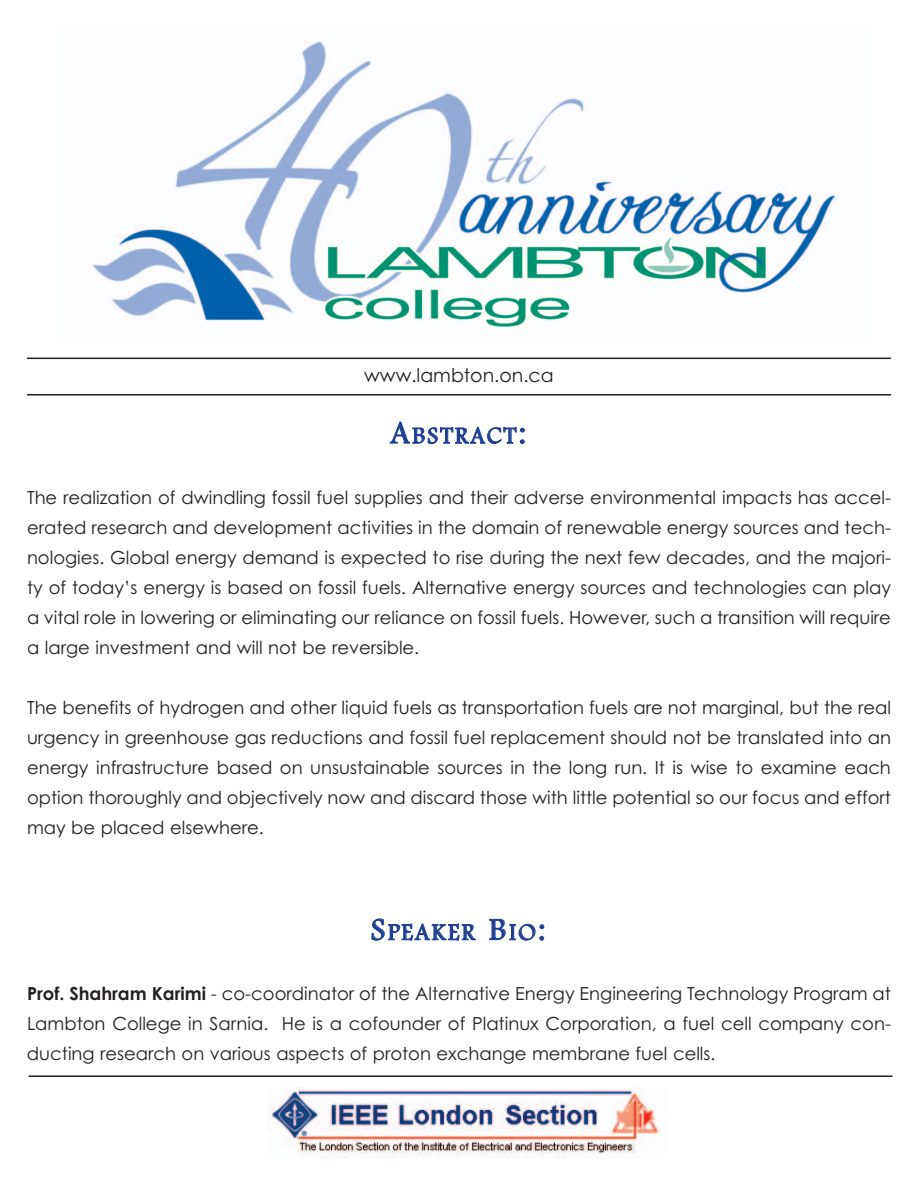
<style>
.page{position:relative;width:918px;height:1188px;background:#fff}
.page>*{position:absolute;margin:0;border:0;box-sizing:border-box;transform-origin:0 0}
.t1{font:24.3px "Footlight MT Light";letter-spacing:.08em;color:#1c3d92}
.t2{font:18.9px "Century Gothic";color:#231f20}
.t3{font:18px/30px "Century Gothic";color:#231f20;text-align:justify}
.s1{font-size:32.4px}
.s2{font-weight:700}
</style>
<div class="page">
<img style="left:92px;top:41px;width:744px;height:287px">
<hr style="left:27px;top:394px;width:864px;height:2px;background:#231f20">
<hr style="left:29px;top:1075px;width:864px;height:2px;background:#231f20">
<hr style="left:27px;top:358px;width:864px;height:1px;background:#231f20">
<img style="left:271px;top:1088px;width:389px;height:70px">
<p class="t2" style="left:364px;top:364px;width:191px">www.lambton.on.ca</p>
<h1 class="t1" style="left:390px;top:421px;width:138px"><span class="s1">A</span>BSTRACT<span class="s1">:</span></h1>
<p class="t3" style="left:27px;top:482px;width:866px">The realization of dwindling fossil fuel supplies and their adverse environmental impacts has accel&shy;erated research and development activities in the domain of renewable energy sources and tech&shy;nologies. Global energy demand is expected to rise during the next few decades, and the majori&shy;ty of today’s energy is based on fossil fuels. Alternative energy sources and technologies can play a vital role in lowering or eliminating our reliance on fossil fuels. However, such a transition will require a large investment and will not be reversible.</p>
<p class="t3" style="left:27px;top:692px;width:866px">The benefits of hydrogen and other liquid fuels as transportation fuels are not marginal, but the real urgency in greenhouse gas reductions and fossil fuel replacement should not be translated into an energy infrastructure based on unsustainable sources in the long run. It is wise to examine each option thoroughly and objectively now and discard those with little potential so our focus and effort may be placed elsewhere.</p>
<h1 class="t1" style="left:371px;top:917px;width:177px"><span class="s1">S</span>PEAKER <span class="s1">B</span>IO<span class="s1">:</span></h1>
<p class="t3" style="left:27px;top:979px;width:866px"><span class="s2">Prof. Shahram Karimi</span> - co-coordinator of the Alternative Energy Engineering Technology Program at Lambton College in Sarnia. He is a cofounder of Platinux Corporation, a fuel cell company con&shy;ducting research on various aspects of proton exchange membrane fuel cells.</p>
</div>
